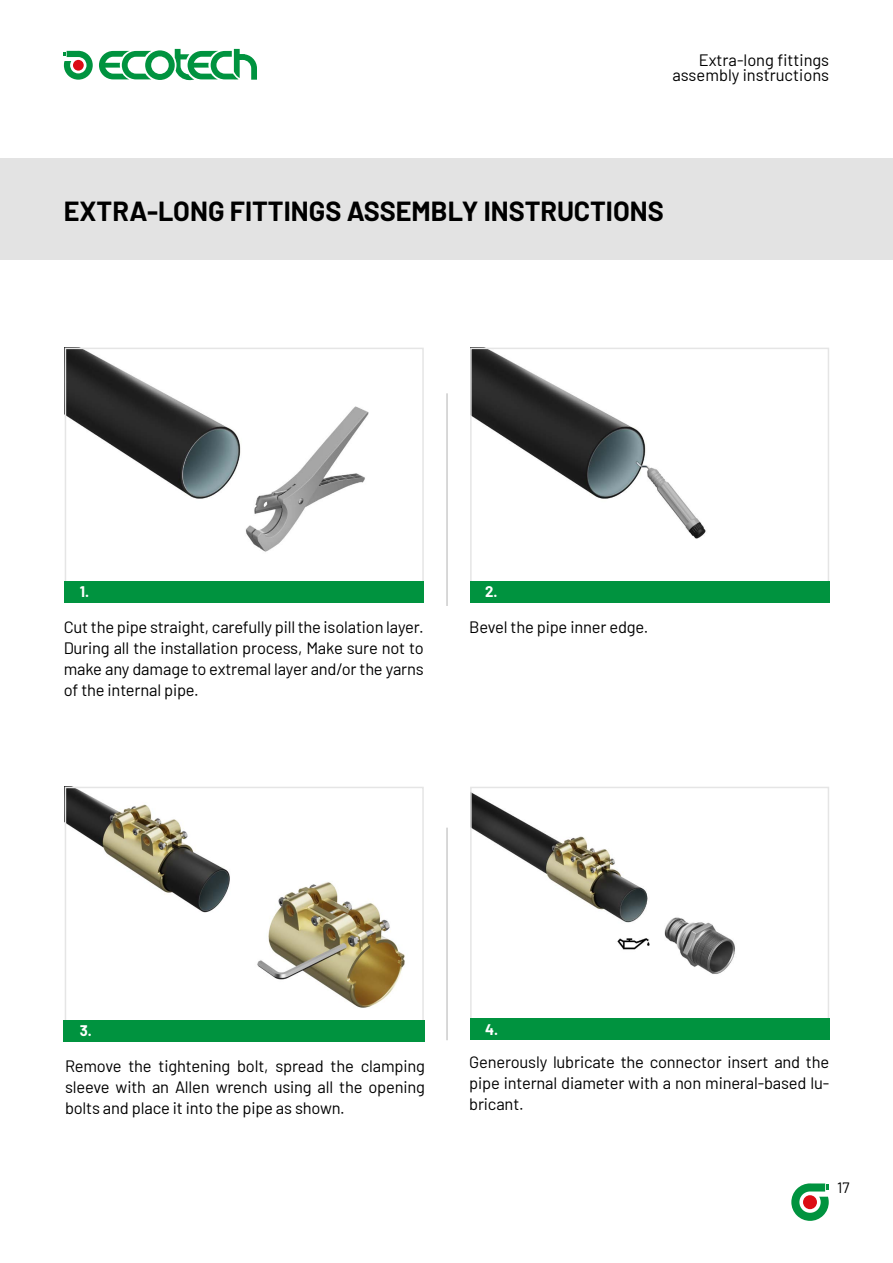
<style>
.page{position:relative;width:893px;height:1263px;background:#fff}
.page>*{position:absolute;margin:0;border:0;box-sizing:border-box;transform-origin:0 0}
.t1{font:700 27px "Barlow";color:#000}
.t2{font:16.5px/21px "Barlow";letter-spacing:-.01em;color:#000;text-align:justify}
.t3{font:700 15px "Barlow";color:#fff}
.t4{font:15px "Barlow";color:#000}
</style>
<div class="page">
<svg style="left:791px;top:1183px;width:38px;height:38px"></svg>
<div style="left:0;top:158px;width:893px;height:101px;background:#e3e3e3"></div>
<svg style="left:64px;top:51px;width:29px;height:29px"></svg>
<svg style="left:99px;top:49px;width:158px;height:31px"></svg>
<img style="left:473px;top:793px;width:262px;height:181px">
<div style="left:470px;top:787px;width:359px;height:241px;border:2px solid #e5e5e5"></div>
<img style="left:68px;top:790px;width:162px;height:123px">
<div style="left:65px;top:787px;width:359px;height:241px;border:2px solid #e5e5e5"></div>
<img style="left:473px;top:351px;width:233px;height:188px">
<div style="left:470px;top:348px;width:359px;height:241px;border:2px solid #e5e5e5"></div>
<hr style="left:447px;top:393px;width:1px;height:213px;background:#b3b2b2">
<hr style="left:447px;top:828px;width:1px;height:212px;background:#b3b2b2">
<div style="left:470px;top:581px;width:359px;height:22px;background:#00933f"></div>
<img style="left:68px;top:351px;width:301px;height:201px">
<div style="left:65px;top:348px;width:359px;height:241px;border:2px solid #e5e5e5"></div>
<div style="left:65px;top:581px;width:359px;height:22px;background:#00933f"></div>
<div style="left:64px;top:1020px;width:361px;height:21px;background:#00933f"></div>
<div style="left:470px;top:1018px;width:359px;height:22px;background:#00933f"></div>
<img style="left:257px;top:882px;width:148px;height:126px">
<p class="t2" style="left:672px;top:51px;width:158px;line-height:15px;text-align:right">Extra-long fittings assembly instructions</p>
<p class="t1" style="left:64px;top:191px;width:601px">EXTRA-LONG FITTINGS ASSEMBLY INSTRUCTIONS</p>
<p class="t3" style="left:80px;top:580px;width:11px">1.</p>
<p class="t2" style="left:64px;top:615px;width:361px">Cut the pipe straight, carefully pill the isolation layer.<br>During all the installation process, Make sure not to make any damage to extremal layer and/or the yarns of the internal pipe.</p>
<p class="t3" style="left:485px;top:580px;width:14px">2.</p>
<p class="t2" style="left:469px;top:615px;width:181px">Bevel the pipe inner edge.</p>
<p class="t3" style="left:80px;top:1019px;width:14px">3.</p>
<p class="t3" style="left:485px;top:1019px;width:15px">4.</p>
<p class="t2" style="left:65px;top:1054px;width:361px">Remove the tightening bolt, spread the clamping sleeve with an Allen wrench using all the opening bolts and place it into the pipe as shown.</p>
<p class="t2" style="left:469px;top:1050px;width:361px">Generously lubricate the connector insert and the pipe internal diameter with a non mineral-based lu&shy;bricant.</p>
<p class="t4" style="left:837px;top:1177px;width:14px">17</p>
</div>
